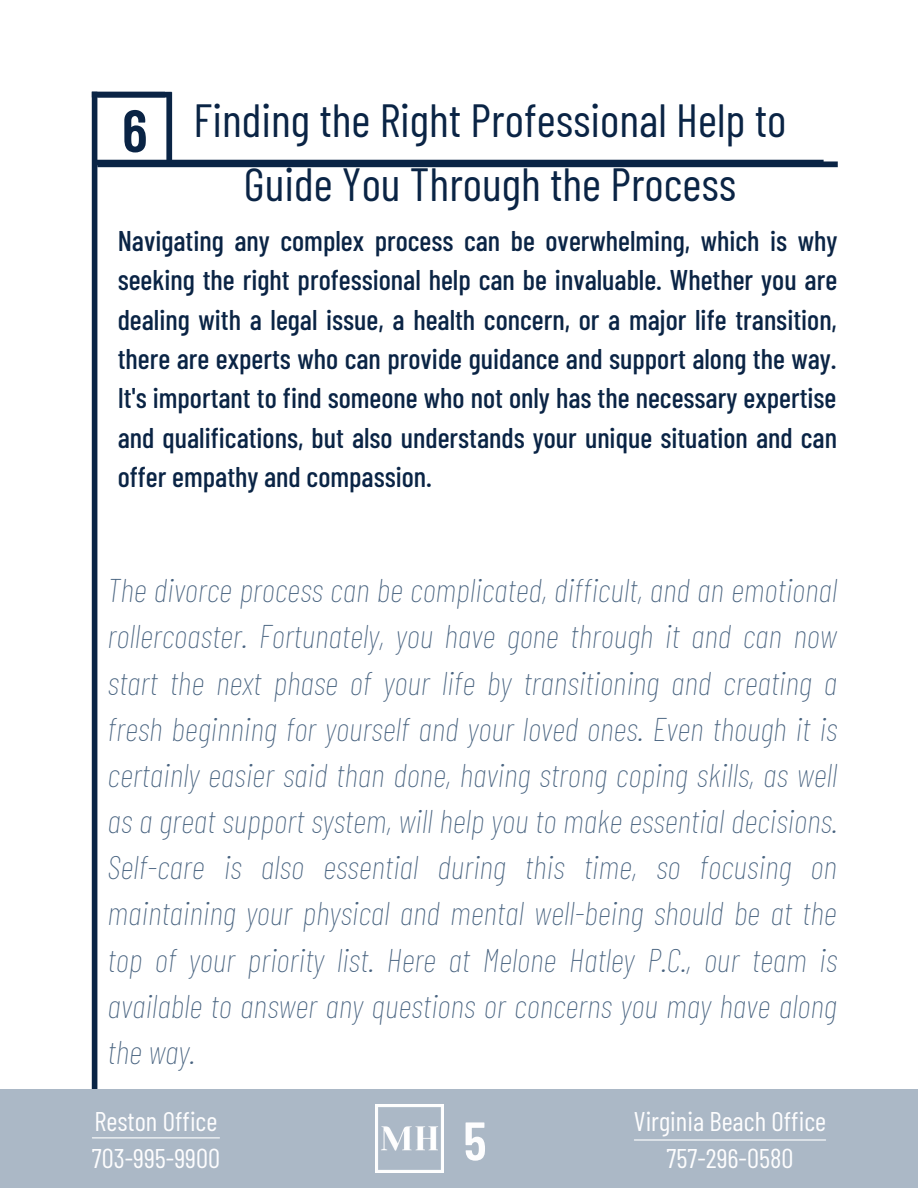
<style>
.page{position:relative;width:918px;height:1188px;background:#fff}
.page>*{position:absolute;margin:0;border:0;box-sizing:border-box;transform-origin:0 0}
.t1{font:600 54px "Barlow Condensed";color:#fdfdfe}
.t2{font:46.5px/64.2px "Barlow Condensed";color:#0a2445}
.t3{font:italic 100 33.6px/46.2px "Barlow Condensed";color:#486380;text-align:justify}
.t4{font:500 28.5px/39.3px "Barlow Condensed";color:#0a2445;text-align:justify}
.t5{font:27px "Barlow Condensed";color:#fdfdfe}
.s1{font-weight:600;font-size:59.4px}
</style>
<div class="page">
<div style="left:92px;top:92px;width:5px;height:1004px;background:#0a2445"></div>
<div style="left:0;top:1089px;width:918px;height:99px;background:#abb8c6"></div>
<img style="left:375px;top:1104px;width:69px;height:69px">
<hr style="left:92px;top:1137px;width:127px;height:1px;background:#fff">
<hr style="left:634px;top:1139px;width:192px;height:2px;background:#fff">
<div style="left:95px;top:160px;width:729px;height:5px;background:#0a2445"></div>
<div style="left:97px;top:92px;width:75px;height:6px;background:#0a2445"></div>
<div style="left:166px;top:92px;width:6px;height:74px;background:#0a2445"></div>
<div style="left:97px;top:161px;width:741px;height:6px;background:#0a2445"></div>
<h2 class="t2" style="left:244px;top:86px;width:544px;text-indent:-122px"><span class="s1">6</span> Finding the Right Professional Help to<br>Guide You Through the Process</h2>
<p class="t4" style="left:118px;top:220px;width:721px">Navigating any complex process can be overwhelming, which is why seeking the right professional help can be invaluable. Whether you are dealing with a legal issue, a health concern, or a major life transition, there are experts who can provide guidance and support along the way.<br>It's important to find someone who not only has the necessary expertise and qualifications, but also understands your unique situation and can offer empathy and compassion.</p>
<p class="t3" style="left:108px;top:566px;width:731px">The divorce process can be complicated, difficult, and an emotional rollercoaster. Fortunately, you have gone through it and can now start the next phase of your life by transitioning and creating a fresh beginning for yourself and your loved ones. Even though it is certainly easier said than done, having strong coping skills, as well as a great support system, will help you to make essential decisions.<br>Self-care is also essential during this time, so focusing on maintaining your physical and mental well-being should be at the top of your priority list. Here at Melone Hatley P.C., our team is available to answer any questions or concerns you may have along the way.</p>
<p class="t5" style="left:94px;top:1104px;width:125px">Reston Office</p>
<p class="t5" style="left:634px;top:1104px;width:194px">Virginia Beach Office</p>
<p class="t5" style="left:92px;top:1141px;width:130px">703-995-9900</p>
<p class="t5" style="left:667px;top:1141px;width:128px">757-296-0580</p>
<h1 class="t1" style="left:463px;top:1106px;width:25px">5</h1>
</div>
